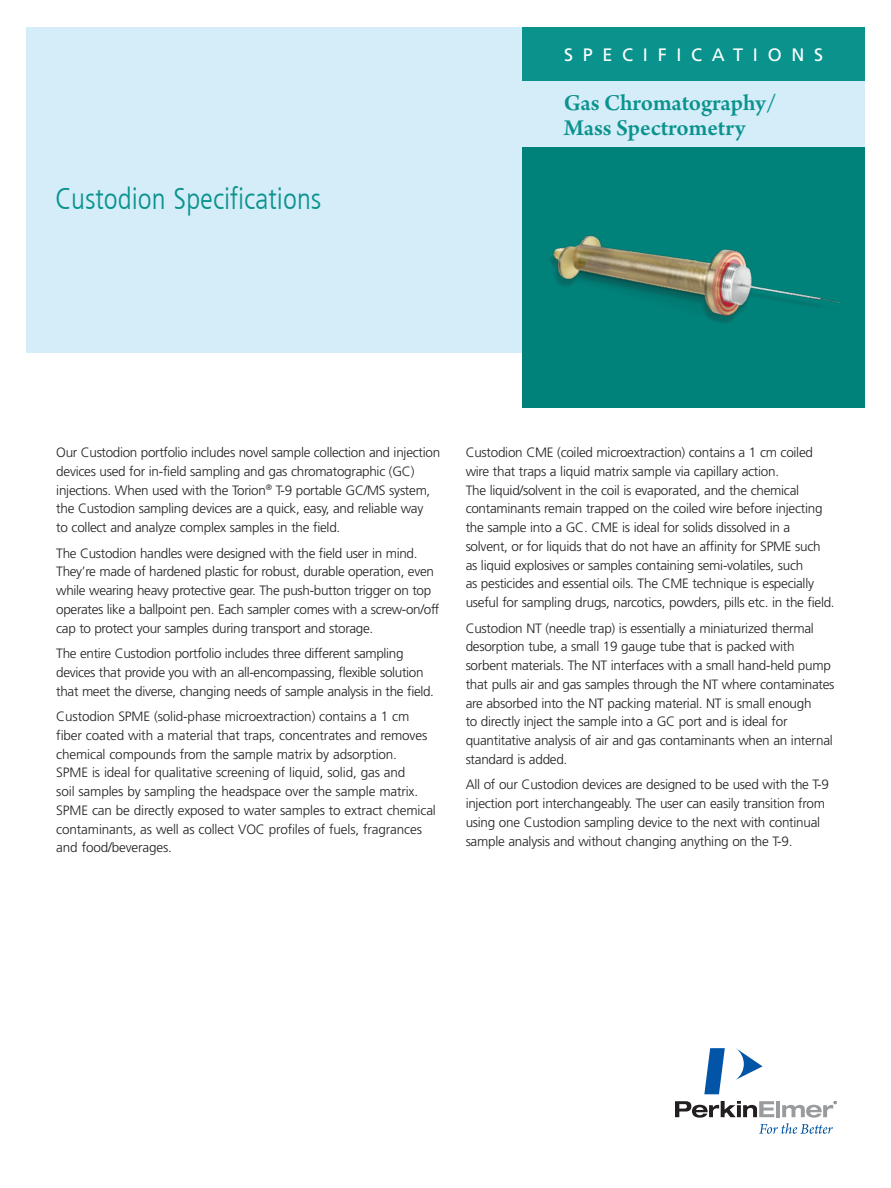
<style>
.page{position:relative;width:891px;height:1188px;background:#fff}
.page>*{position:absolute;margin:0;border:0;box-sizing:border-box;transform-origin:0 0}
.Intro_Head_Frutiger{font:300 condensed 30px "Frutiger LT Com";color:#0a938d}
.Product_header_panto{font:600 24px/25.5px "Arno Pro";letter-spacing:-.005em;color:#0a938d}
.t1{font:18px "Frutiger LT Std";letter-spacing:.54em;color:#fff}
.Intro_Paragraph{font:300 13.5px/18.8px "Frutiger LT Std";letter-spacing:-.02em;color:#231f20}
</style>
<div class="page">
<div style="left:26px;top:27px;width:839px;height:325px;background:#d5ecf9"></div>
<div style="left:522px;top:27px;width:343px;height:54px;background:#0a938d"></div>
<svg style="left:736px;top:1048px;width:27px;height:32px"></svg>
<svg style="left:704px;top:1048px;width:21px;height:46px"></svg>
<svg style="left:675px;top:1101px;width:162px;height:33px"></svg>
<div style="left:522px;top:148px;width:343px;height:260px;background:#00827a"></div>
<img style="left:528px;top:147px;width:336px;height:176px">
<p class="Intro_Head_Frutiger" style="left:55px;top:182px;width:268px">Custodion Specifications</p>
<p class="t1" style="left:564px;top:44px;width:261px">SPECIFICATIONS</p>
<p class="Product_header_panto" style="left:564px;top:91px;width:214px">Gas Chromatography/<br>Mass Spectrometry</p>
<p class="Intro_Paragraph" style="left:56px;top:443px;width:385px">Our Custodion portfolio includes novel sample collection and injection devices used for in-field sampling and gas chromatographic (GC) injections. When used with the Torion<sup>®</sup> T-9 portable GC/MS system, the Custodion sampling devices are a quick, easy, and reliable way<br>to collect and analyze complex samples in the field.</p>
<p class="Intro_Paragraph" style="left:56px;top:544px;width:385px">The Custodion handles were designed with the field user in mind.<br>They’re made of hardened plastic for robust, durable operation, even while wearing heavy protective gear. The push-button trigger on top operates like a ballpoint pen. Each sampler comes with a screw-on/off cap to protect your samples during transport and storage.</p>
<p class="Intro_Paragraph" style="left:56px;top:644px;width:379px">The entire Custodion portfolio includes three different sampling devices that provide you with an all-encompassing, flexible solution that meet the diverse, changing needs of sample analysis in the field.</p>
<p class="Intro_Paragraph" style="left:56px;top:707px;width:381px">Custodion SPME (solid-phase microextraction) contains a 1 cm fiber coated with a material that traps, concentrates and removes chemical compounds from the sample matrix by adsorption.<br>SPME is ideal for qualitative screening of liquid, solid, gas and<br>soil samples by sampling the headspace over the sample matrix.<br>SPME can be directly exposed to water samples to extract chemical contaminants, as well as collect VOC profiles of fuels, fragrances and food/beverages.</p>
<p class="Intro_Paragraph" style="left:466px;top:443px;width:371px">Custodion CME (coiled microextraction) contains a 1 cm coiled wire that traps a liquid matrix sample via capillary action.<br>The liquid/solvent in the coil is evaporated, and the chemical contaminants remain trapped on the coiled wire before injecting the sample into a GC. CME is ideal for solids dissolved in a solvent, or for liquids that do not have an affinity for SPME such as liquid explosives or samples containing semi-volatiles, such<br>as pesticides and essential oils. The CME technique is especially useful for sampling drugs, narcotics, powders, pills etc. in the field.</p>
<p class="Intro_Paragraph" style="left:466px;top:619px;width:370px">Custodion NT (needle trap) is essentially a miniaturized thermal desorption tube, a small 19 gauge tube that is packed with sorbent materials. The NT interfaces with a small hand-held pump that pulls air and gas samples through the NT where contaminates are absorbed into the NT packing material. NT is small enough<br>to directly inject the sample into a GC port and is ideal for quantitative analysis of air and gas contaminants when an internal standard is added.</p>
<p class="Intro_Paragraph" style="left:466px;top:776px;width:365px">All of our Custodion devices are designed to be used with the T-9 injection port interchangeably. The user can easily transition from using one Custodion sampling device to the next with continual sample analysis and without changing anything on the T-9.</p>
</div>
